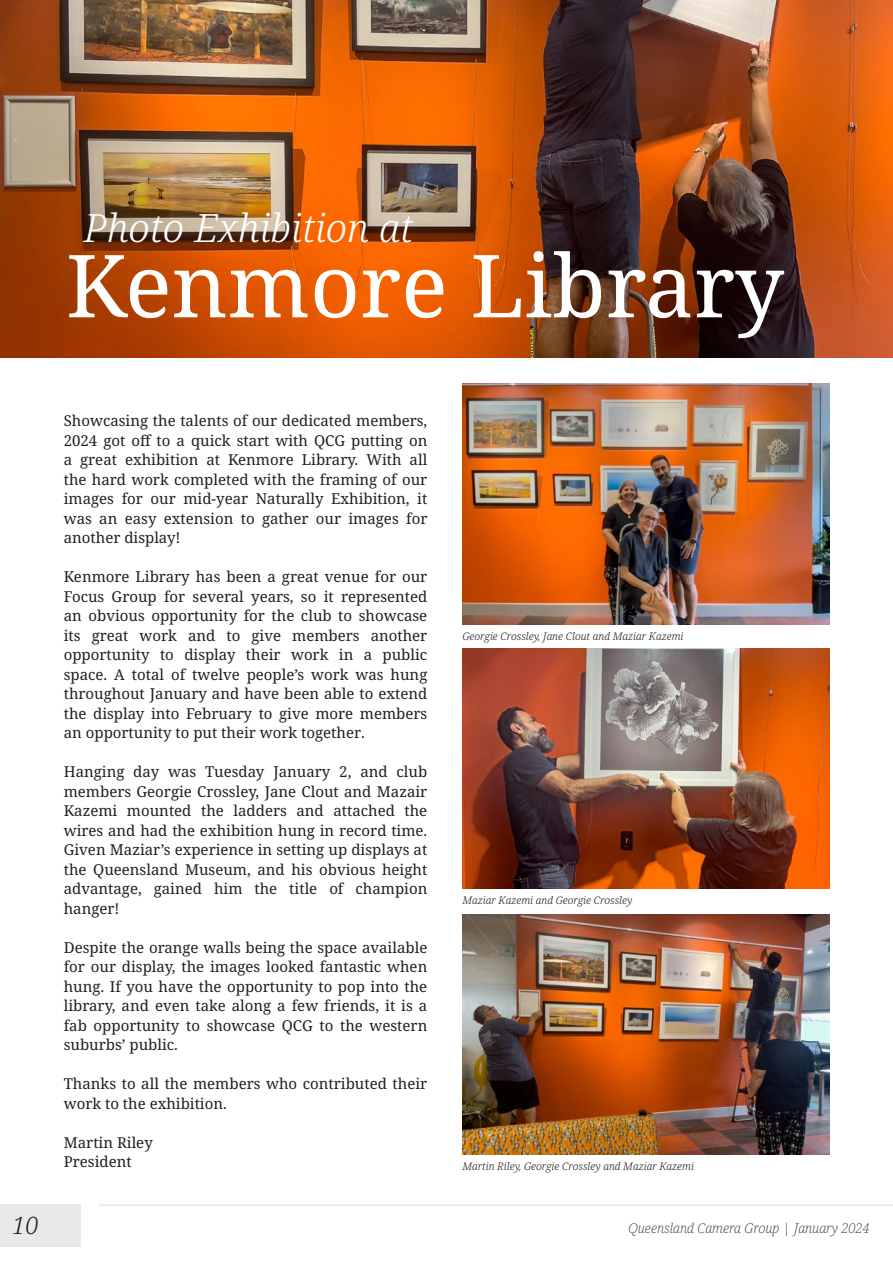
<style>
.page{position:relative;width:893px;height:1263px;background:#fff}
.page>*{position:absolute;margin:0;border:0;box-sizing:border-box;transform-origin:0 0}
.Large_Title{font:87px "Noto Serif";color:#fff}
.Small_Title{font:italic 300 39px "Noto Serif";color:#fff}
.Small_Title-2{font:italic 300 24px "Noto Serif";color:#231f20}
.Two_Columns{font:15px/19.5px "Noto Serif";color:#231f20;text-align:justify}
.Single_Paragraph{font:italic 200 13.5px "Noto Serif";color:#231f20}
.t1{font:italic 300 10.5px "Noto Serif";color:#231f20}
</style>
<div class="page">
<img style="left:0;top:0;width:893px;height:357px">
<img style="left:462px;top:384px;width:367px;height:240px">
<img style="left:462px;top:914px;width:367px;height:240px">
<div style="left:0;top:1204px;width:81px;height:43px;background:#e8e9e8"></div>
<hr style="left:98px;top:1204px;width:795px;height:2px;background:#a2a6a5">
<img style="left:462px;top:648px;width:367px;height:241px">
<p class="Small_Title" style="left:84px;top:201px;width:331px">Photo Exhibition at</p>
<p class="Large_Title" style="left:66px;top:226px;width:720px">Kenmore Library</p>
<p class="Two_Columns" style="left:64px;top:412px;width:365px">Showcasing the talents of our dedicated members, 2024 got off to a quick start with QCG putting on a great exhibition at Kenmore Library. With all the hard work completed with the framing of our images for our mid-year Naturally Exhibition, it was an easy extension to gather our images for another display!</p>
<p class="Two_Columns" style="left:64px;top:568px;width:365px">Kenmore Library has been a great venue for our Focus Group for several years, so it represented an obvious opportunity for the club to showcase its great work and to give members another opportunity to display their work in a public space. A total of twelve people’s work was hung throughout January and have been able to extend the display into February to give more members an opportunity to put their work together.</p>
<p class="Two_Columns" style="left:64px;top:763px;width:365px">Hanging day was Tuesday January 2, and club members Georgie Crossley, Jane Clout and Mazair Kazemi mounted the ladders and attached the wires and had the exhibition hung in record time.<br>Given Maziar’s experience in setting up displays at the Queensland Museum, and his obvious height advantage, gained him the title of champion hanger!</p>
<p class="Two_Columns" style="left:64px;top:938px;width:365px">Despite the orange walls being the space available for our display, the images looked fantastic when hung. If you have the opportunity to pop into the library, and even take along a few friends, it is a fab opportunity to showcase QCG to the western suburbs’ public.</p>
<p class="Two_Columns" style="left:64px;top:1075px;width:365px">Thanks to all the members who contributed their work to the exhibition.</p>
<p class="Two_Columns" style="left:64px;top:1133px;width:91px">Martin Riley</p>
<p class="Two_Columns" style="left:64px;top:1153px;width:69px">President</p>
<p class="t1" style="left:462px;top:629px;width:222px">Georgie Crossley, Jane Clout and Maziar Kazemi</p>
<p class="t1" style="left:462px;top:893px;width:171px">Maziar Kazemi and Georgie Crossley</p>
<p class="t1" style="left:462px;top:1159px;width:233px">Martin Riley, Georgie Crossley and Maziar Kazemi</p>
<p class="Small_Title-2" style="left:13px;top:1209px;width:27px">10</p>
<p class="Single_Paragraph" style="left:628px;top:1219px;width:243px">Queensland Camera Group | January 2024</p>
</div>
